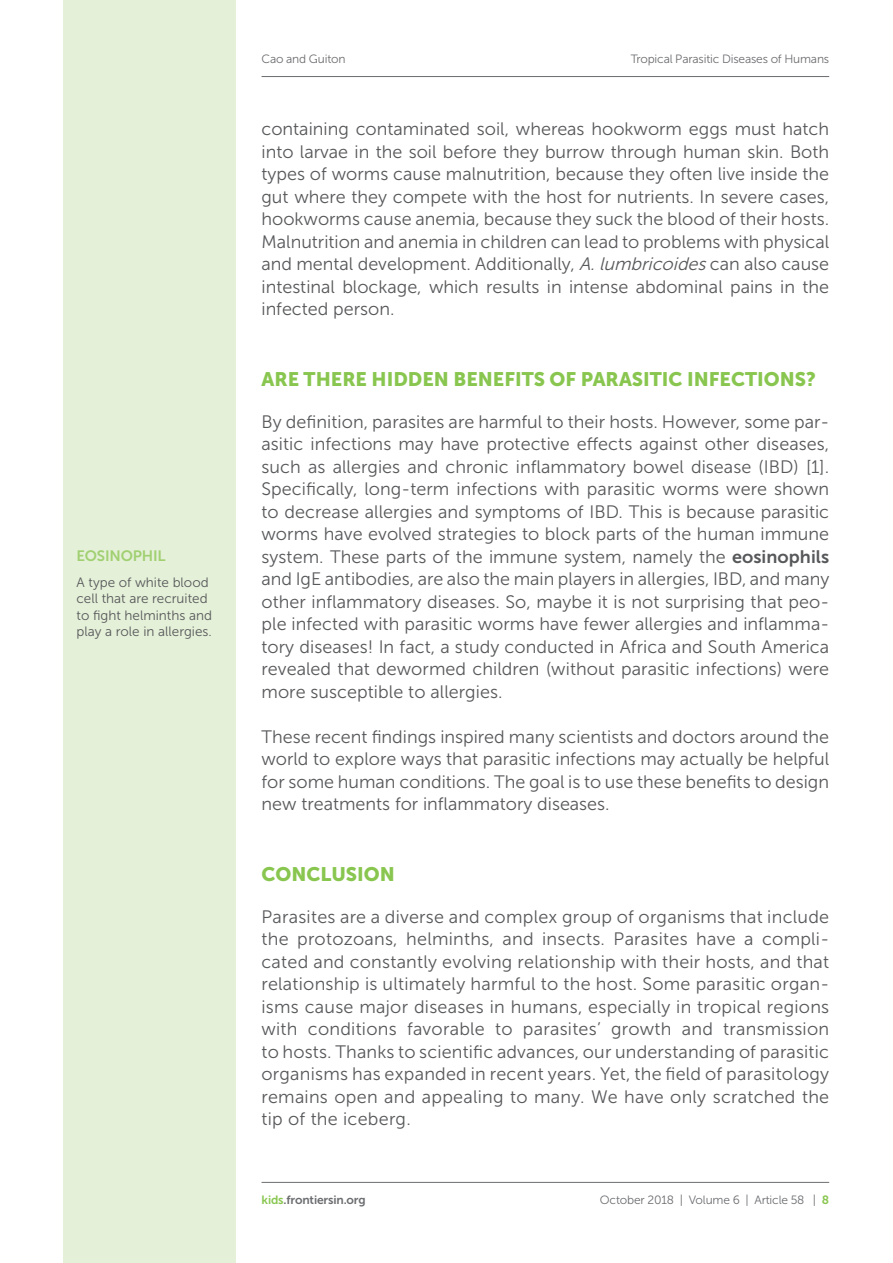
<style>
.page{position:relative;width:893px;height:1263px;background:#fff}
.page>*{position:absolute;margin:0;border:0;box-sizing:border-box;transform-origin:0 0}
.ART_kids_tx_title1{font:19.5px "Museo Sans 900";color:#89c650}
.ART_kids_tx{font:18px/22.5px "Museo Sans 300";color:#57585a;text-align:justify}
.t1{font:15px "Museo Sans 700";letter-spacing:-.01em;color:#a1d072}
.t2{font:13.5px/16.5px "Museo Sans 300";color:#57585a}
.t3{font:12px "Museo Sans 300";letter-spacing:-.015em;color:#6c6d70}
.t4{font:12px "Museo Sans 700";letter-spacing:-.01em;color:#6c6d70}
.s1{font-style:italic}
.s2{font-family:"Museo Sans 700"}
.s3{color:#89c650}
.s4{font-family:"Museo Sans 700";color:#89c650}
</style>
<div class="page">
<hr style="left:261px;top:76px;width:568px;height:1px;background:#6c6d70">
<div style="left:64px;top:0;width:172px;height:1263px;background:#e4f0d8"></div>
<hr style="left:261px;top:1182px;width:568px;height:1px;background:#6c6d70">
<p class="t1" style="left:77px;top:547px;width:91px">EOSINOPHIL</p>
<p class="t2" style="left:77px;top:574px;width:137px">A type of white blood cell that are recruited to fight helminths and play a role in allergies.</p>
<p class="t3" style="left:261px;top:52px;width:86px">Cao and Guiton</p>
<p class="t3" style="left:631px;top:52px;width:200px">Tropical Parasitic Diseases of Humans</p>
<p class="ART_kids_tx" style="left:261px;top:118px;width:569px">containing contaminated soil, whereas hookworm eggs must hatch into larvae in the soil before they burrow through human skin. Both types of worms cause malnutrition, because they often live inside the gut where they compete with the host for nutrients. In severe cases, hookworms cause anemia, because they suck the blood of their hosts.<br>Malnutrition and anemia in children can lead to problems with physical and mental development. Additionally, <span class="s1">A.lumbricoides</span>can also cause intestinal blockage, which results in intense abdominal pains in the infected person.</p>
<p class="ART_kids_tx_title1" style="left:261px;top:368px;width:556px">ARE THERE HIDDEN BENEFITS OF PARASITIC INFECTIONS?</p>
<p class="ART_kids_tx" style="left:261px;top:410px;width:570px">By definition, parasites are harmful to their hosts. However, some par&shy;asitic infections may have protective effects against other diseases, such as allergies and chronic inflammatory bowel disease (IBD) [1].<br>Specifically, long-term infections with parasitic worms were shown to decrease allergies and symptoms of IBD. This is because parasitic worms have evolved strategies to block parts of the human immune system. These parts of the immune system, namely the <span class="s2">eosinophils </span>and IgE antibodies, are also the main players in allergies, IBD, and many other inflammatory diseases. So, maybe it is not surprising that peo&shy;ple infected with parasitic worms have fewer allergies and inflamma&shy;tory diseases! In fact, a study conducted in Africa and South America revealed that dewormed children (without parasitic infections) were more susceptible to allergies.</p>
<p class="ART_kids_tx" style="left:261px;top:725px;width:569px">These recent findings inspired many scientists and doctors around the world to explore ways that parasitic infections may actually be helpful for some human conditions. The goal is to use these benefits to design new treatments for inflammatory diseases.</p>
<p class="ART_kids_tx_title1" style="left:261px;top:863px;width:135px">CONCLUSION</p>
<p class="ART_kids_tx" style="left:261px;top:905px;width:569px">Parasites are a diverse and complex group of organisms that include the protozoans, helminths, and insects. Parasites have a compli&shy;cated and constantly evolving relationship with their hosts, and that relationship is ultimately harmful to the host. Some parasitic organ&shy;isms cause major diseases in humans, especially in tropical regions with conditions favorable to parasites’ growth and transmission to hosts. Thanks to scientific advances, our understanding of parasitic organisms has expanded in recent years. Yet, the field of parasitology remains open and appealing to many. We have only scratched the tip of the iceberg.</p>
<p class="t4" style="left:261px;top:1193px;width:106px"><span class="s3">kids</span>.frontiersin.org</p>
<p class="t3" style="left:600px;top:1193px;width:231px">October 2018 | Volume 6 | Article 58 | <span class="s4">8</span></p>
</div>
